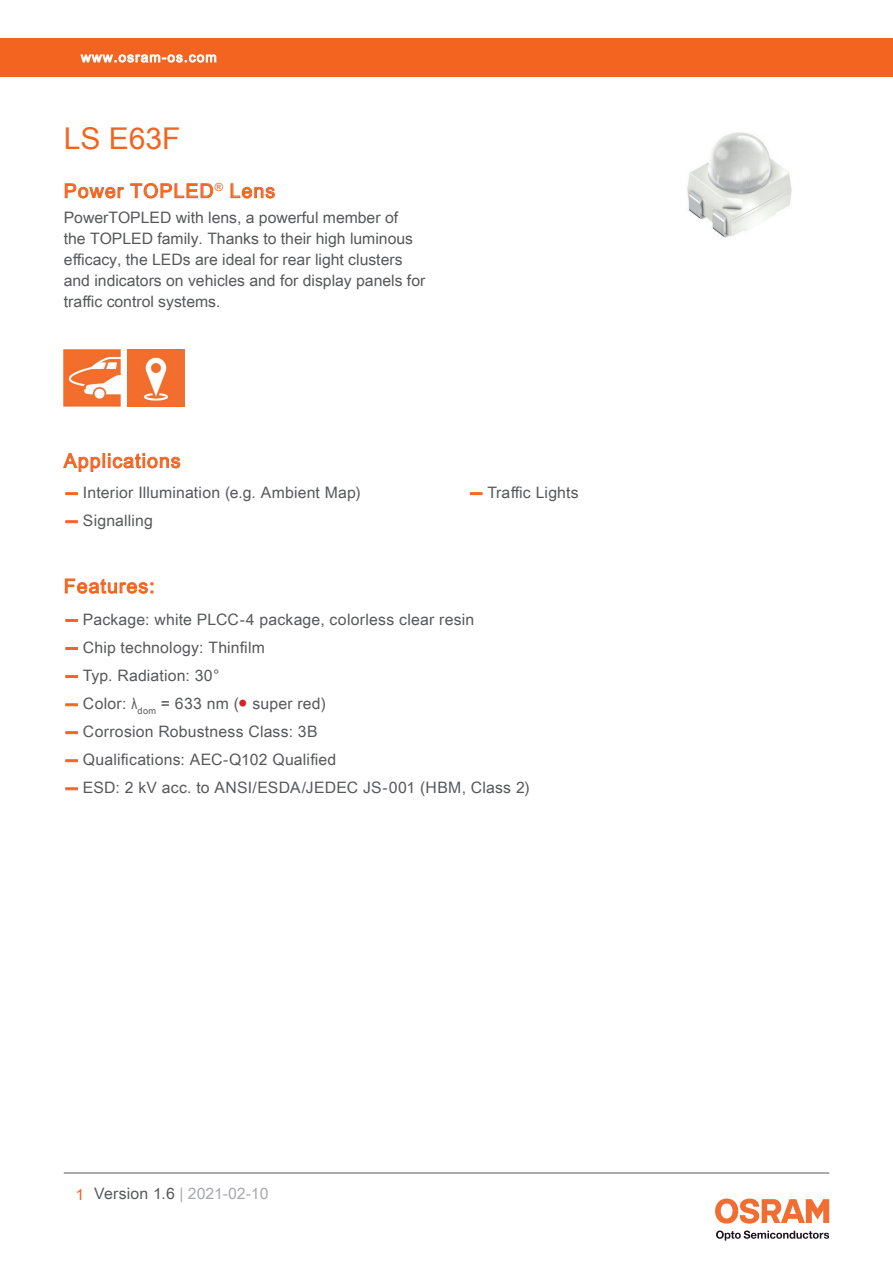
<style>
.page{position:relative;width:893px;height:1263px;background:#fff}
.page>*{position:absolute;margin:0;border:0;box-sizing:border-box;transform-origin:0 0}
.t1{font:30px "Arial Unicode MS";color:#f36421}
.t2{font:19.5px "Arial Unicode MS";letter-spacing:.055em;color:#f36421}
.t3{font:15.75px/21px "Arial Unicode MS";letter-spacing:.01em;color:#57585a}
.t4{font:15.75px "Arial Unicode MS";color:#a8a9ad}
.t5{font:13.5px "Arial Unicode MS";letter-spacing:.085em;color:#fff}
.s1{font-family:"Helvetica Neue LT Pro";font-weight:700;color:#f36421}
.s2{font-family:"Arial"}
.s3{color:#d1232a}
.s4{color:#f36421}
.s5{color:#57585a}
</style>
<div class="page">
<hr style="left:64px;top:1173px;width:765px;height:1px;background:#57585a">
<svg style="left:716px;top:1230px;width:113px;height:10px"></svg>
<svg style="left:715px;top:1198px;width:114px;height:25px"></svg>
<div style="left:0;top:38px;width:893px;height:39px;background:#f36421"></div>
<svg style="left:80px;top:54px;width:137px;height:9px"></svg>
<svg style="left:63px;top:453px;width:118px;height:19px"></svg>
<img style="left:687px;top:132px;width:105px;height:106px">
<svg style="left:64px;top:183px;width:149px;height:16px"></svg>
<svg style="left:230px;top:183px;width:45px;height:16px"></svg>
<img style="left:64px;top:350px;width:57px;height:57px">
<img style="left:128px;top:350px;width:57px;height:57px">
<svg style="left:66px;top:493px;width:11px;height:2px"></svg>
<svg style="left:66px;top:521px;width:11px;height:2px"></svg>
<svg style="left:470px;top:493px;width:12px;height:2px"></svg>
<svg style="left:65px;top:578px;width:88px;height:16px"></svg>
<svg style="left:66px;top:619px;width:11px;height:2px"></svg>
<svg style="left:66px;top:647px;width:11px;height:2px"></svg>
<svg style="left:66px;top:704px;width:11px;height:2px"></svg>
<svg style="left:66px;top:732px;width:11px;height:2px"></svg>
<svg style="left:66px;top:760px;width:11px;height:2px"></svg>
<svg style="left:66px;top:788px;width:11px;height:2px"></svg>
<p class="t5" style="left:81px;top:47px;width:137px">www.osram-os.com</p>
<h1 class="t1" style="left:64px;top:117px;width:118px">LS E63F</h1>
<p class="t2" style="left:64px;top:177px;width:213px">Power TOPLED<sup>®</sup> Lens</p>
<p class="t3" style="left:64px;top:207px;width:363px">PowerTOPLED with lens, a powerful member of<br>the TOPLED family. Thanks to their high luminous efficacy, the LEDs are ideal for rear light clusters and indicators on vehicles and for display panels for traffic control systems.</p>
<p class="t2" style="left:64px;top:446px;width:118px">Applications</p>
<p class="t3" style="left:64px;top:482px;width:298px"><span class="s1">—</span> Interior Illumination (e.g. Ambient Map)</p>
<p class="t3" style="left:64px;top:510px;width:91px"><span class="s1">—</span> Signalling</p>
<p class="t3" style="left:468px;top:482px;width:112px"><span class="s1">—</span> Traffic Lights</p>
<p class="t2" style="left:64px;top:572px;width:92px">Features:</p>
<p class="t3" style="left:64px;top:608px;width:412px"><span class="s1">—</span> Package: white PLCC-4 package, colorless clear resin</p>
<p class="t3" style="left:64px;top:636px;width:203px"><span class="s1">—</span> Chip technology: Thinfilm</p>
<p class="t3" style="left:64px;top:664px;width:157px"><span class="s1">—</span> Typ. Radiation: 30°</p>
<p class="t3" style="left:64px;top:693px;width:264px"><span class="s1">—</span> Color: <span class="s2">λ</span><sub>dom</sub> = 633 nm (<span class="s3">●</span> super red)</p>
<p class="t3" style="left:64px;top:721px;width:255px"><span class="s1">—</span> Corrosion Robustness Class: 3B</p>
<p class="t3" style="left:64px;top:749px;width:274px"><span class="s1">—</span> Qualifications: AEC-Q102 Qualified</p>
<p class="t3" style="left:64px;top:777px;width:468px"><span class="s1">—</span> ESD: 2 kV acc. to ANSI/ESDA/JEDEC JS-001 (HBM, Class 2)</p>
<p class="t4" style="left:76px;top:1182px;width:194px"><span class="s4">1</span> <span class="s5">Version 1.6</span> | 2021-02-10</p>
</div>
